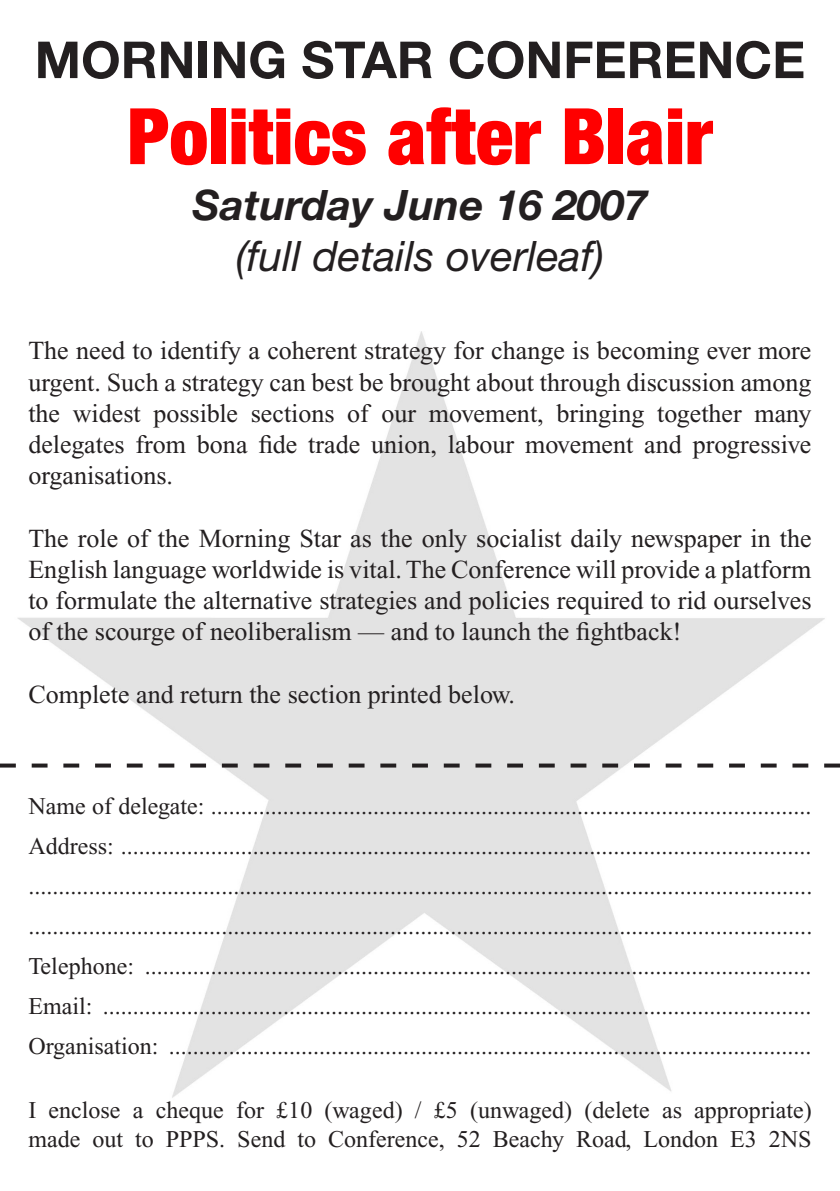
<style>
.page{position:relative;width:840px;height:1191px;background:#fff}
.page>*{position:absolute;margin:0;border:0;box-sizing:border-box;transform-origin:0 0}
.t1{font:900 condensed 78px "Helvetica Neue";color:#f00}
.t2{font:700 51px "Helvetica Neue";color:#231f20}
.t3{font:italic 42px "Helvetica Neue";color:#231f20}
.t4{font:italic 700 42px "Helvetica Neue";color:#231f20}
.t5{font:26px/31.2px "Times New Roman";color:#231f20;text-align:justify}
.t6{font:24px/40px "Times New Roman";color:#231f20;text-align:justify}
</style>
<div class="page">
<svg style="left:0;top:763px;width:839px;height:4px"></svg>
<h2 class="t2" style="left:35px;top:28px;width:771px">MORNING STAR CONFERENCE</h2>
<h1 class="t1" style="left:127px;top:88px;width:586px">Politics after Blair</h1>
<h3 class="t4" style="left:192px;top:179px;width:456px">Saturday June 16 2007</h3>
<h3 class="t3" style="left:236px;top:230px;width:369px">(full details overleaf)</h3>
<p class="t5" style="left:28px;top:335px;width:784px">The need to identify a coherent strategy for change is becoming ever more urgent. Such a strategy can best be brought about through discussion among the widest possible sections of our movement, bringing together many delegates from bona fide trade union, labour movement and progressive organisations.</p>
<p class="t5" style="left:28px;top:522px;width:784px">The role of the Morning Star as the only socialist daily newspaper in the English language worldwide is vital. The Conference will provide a platform to formulate the alternative strategies and policies required to rid ourselves of the scourge of neoliberalism — and to launch the fightback!</p>
<p class="t5" style="left:28px;top:678px;width:488px">Complete and return the section printed below.</p>
<p class="t6" style="left:28px;top:785px;width:785px">Name of delegate: ....................................................................................................<br>Address: ................................................................................................................... .................................................................................................................................. ..................................................................................................................................<br>Telephone: ...............................................................................................................<br>Email: ......................................................................................................................<br>Organisation: ...........................................................................................................</p>
<p class="t6" style="left:28px;top:1096px;width:784px;line-height:28.8px">I enclose a cheque for £10 (waged) / £5 (unwaged) (delete as appropriate) made out to PPPS. Send to Conference, 52 Beachy Road, London E3 2NS</p>
</div>
